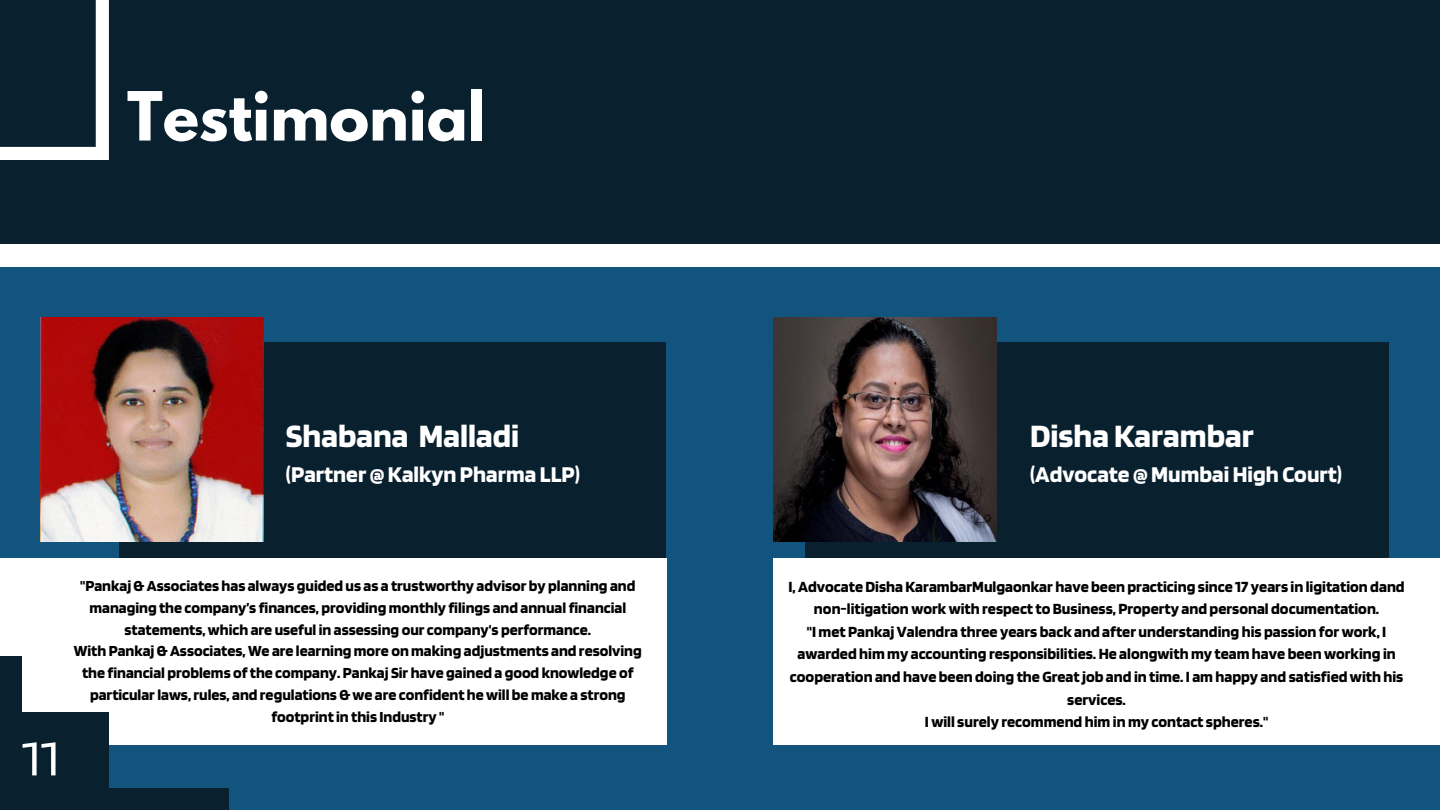
<style>
.page{position:relative;width:1440px;height:810px;background:#fff}
.page>*{position:absolute;margin:0;border:0;box-sizing:border-box;transform-origin:0 0}
.t1{font:700 60px "League Spartan";color:#fff}
.t2{font:52px "Blinker";color:#fff}
.t3{font:700 34px "Blinker";color:#fff}
.t4{font:700 23.6px "Blinker";color:#fff}
.t5{font:700 16.2px/22.5px "Blinker";color:#000;text-align:center}
.t6{font:700 16.1px/21.8px "Blinker";color:#000;text-align:center}
</style>
<div class="page">
<div style="left:0;top:0;width:1440px;height:244px;background:#09202e"></div>
<div style="left:0;top:268px;width:1440px;height:542px;background:#13547e"></div>
<div style="left:120px;top:342px;width:546px;height:347px;background:#09202e"></div>
<img style="left:40px;top:318px;width:224px;height:223px">
<div style="left:0;top:559px;width:666px;height:186px;background:#fff"></div>
<div style="left:805px;top:342px;width:583px;height:347px;background:#09202e"></div>
<div style="left:773px;top:559px;width:667px;height:186px;background:#fff"></div>
<svg style="left:0;top:0;width:109px;height:160px"></svg>
<div style="left:0;top:712px;width:109px;height:98px;background:#09202e"></div>
<div style="left:107px;top:788px;width:122px;height:22px;background:#09202e"></div>
<div style="left:0;top:657px;width:22px;height:72px;background:#09202e"></div>
<img style="left:773px;top:318px;width:224px;height:223px">
<p class="t1" style="left:127px;top:87px;width:360px">Testimonial</p>
<h3 class="t3" style="left:286px;top:414px;width:235px">Shabana Malladi</h3>
<h2 class="t4" style="left:286px;top:460px;width:295px">(Partner@Kalkyn Pharma LLP)</h2>
<p class="t2" style="left:22px;top:725px;width:39px">11</p>
<h2 class="t6" style="left:80px;top:575px;width:557px">"Pankaj&amp;Associates has always guided us as a trustworthy advisor by planning and managing the company’s finances, providingmonthly filings and annualfinancial statements,which are useful in assessing our company's performance.</h2>
<h3 class="t6" style="left:74px;top:640px;width:569px">With Pankaj&amp;Associates, We are learningmore onmaking adjustments and resolving the financial problems ofthe company. Pankaj Sir have gained a good knowledge of particularlaws,rules, and regulations&amp;we are confident hewill bemake a strong footprintin this Industry "</h3>
<p class="t3" style="left:1030px;top:414px;width:225px">DishaKarambar</p>
<p class="t4" style="left:1030px;top:460px;width:313px">(Advocate@ MumbaiHigh Court)</p>
<p class="t5" style="left:789px;top:575px;width:618px">I,AdvocateDishaKarambarMulgaonkar have been practicing since 17 years in ligitation dand non-litigationworkwith respectto Business, Property and personal documentation.</p>
<p class="t5" style="left:790px;top:620px;width:615px">"Imet PankajValendra three years back and after understanding his passion forwork, I awarded himmy accounting responsibilities.He alongwithmy teamhave beenworking in cooperation and have been doing the Greatjob and in time. I amhappy and satisfiedwith his services.</p>
<p class="t5" style="left:925px;top:710px;width:345px">Iwill surely recommend himinmy contact spheres."</p>
</div>
